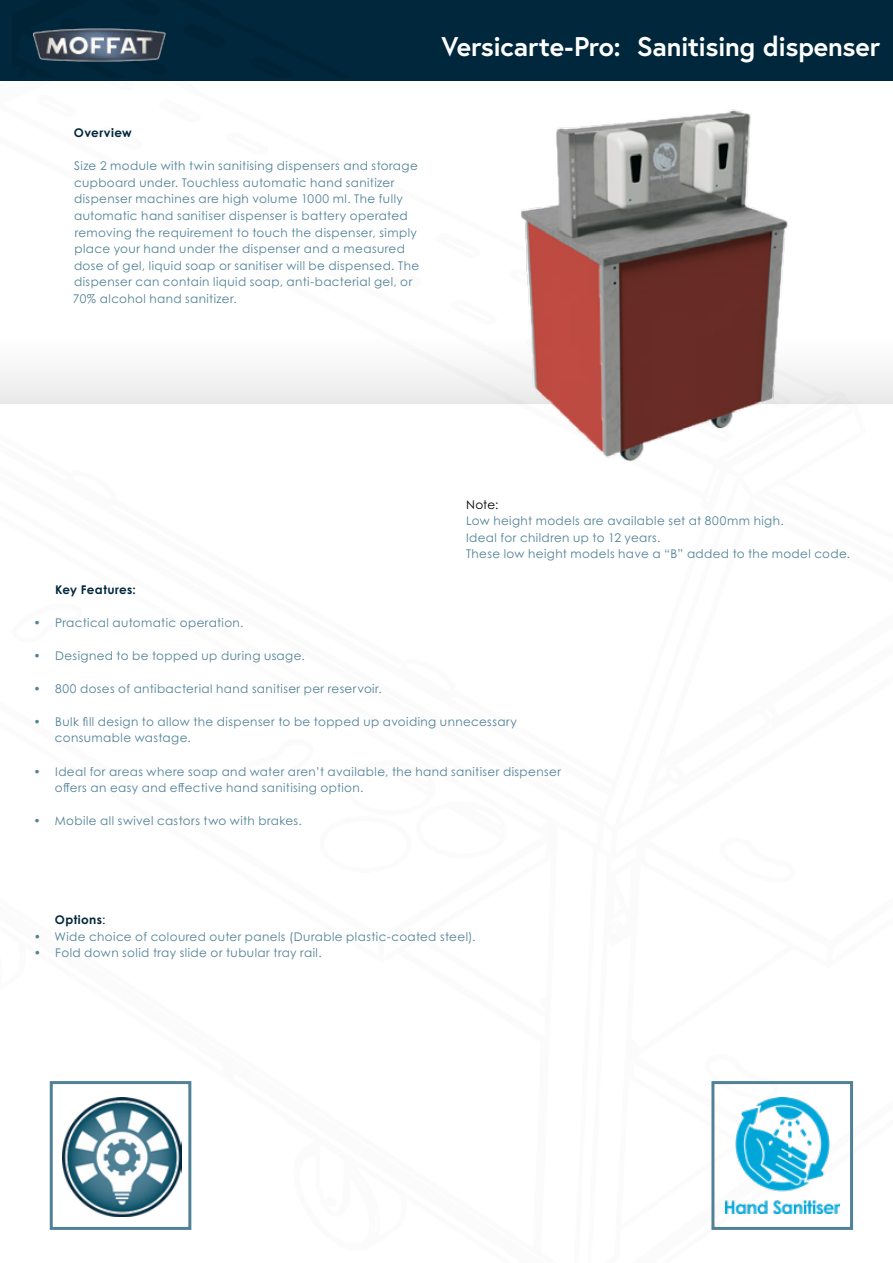
<style>
.page{position:relative;width:893px;height:1263px;background:#fff}
.page>*{position:absolute;margin:0;border:0;box-sizing:border-box;transform-origin:0 0}
.t1{font:700 27px "Europa";letter-spacing:-.015em;color:#fff}
.t2{font:12px/16.5px "Century Gothic Pro";letter-spacing:.035em;color:#518196}
.t3{font:700 12px "Century Gothic Pro";letter-spacing:.035em;color:#00273b}
.t4{font:12px "Century Gothic Pro";color:#000}
.s1{font-weight:400;color:#000}
</style>
<div class="page">
<div style="left:0;top:0;width:893px;height:81px;background:#00273b"></div>
<img style="left:213px;top:98px;width:680px;height:446px">
<svg style="left:49px;top:1081px;width:143px;height:149px"></svg>
<img style="left:63px;top:1097px;width:119px;height:120px">
<svg style="left:710px;top:1079px;width:144px;height:152px"></svg>
<img style="left:33px;top:29px;width:132px;height:32px">
<img style="left:725px;top:1097px;width:114px;height:116px">
<h1 class="t1" style="left:441px;top:28px;width:440px">Versicarte-Pro: Sanitising dispenser</h1>
<p class="t3" style="left:74px;top:125px;width:59px">Overview</p>
<p class="t2" style="left:73px;top:158px;width:348px">Size 2 module with twin sanitising dispensers and storage cupboard under. Touchless automatic hand sanitizer dispenser machines are high volume 1000 ml. The fully automatic hand sanitiser dispenser is battery operated removing the requirement to touch the dispenser, simply place your hand under the dispenser and a measured dose of gel, liquid soap or sanitiser will be dispensed. The dispenser can contain liquid soap, anti-bacterial gel, or 70% alcohol hand sanitizer.</p>
<p class="t4" style="left:466px;top:497px;width:34px">Note:</p>
<p class="t2" style="left:466px;top:512px;width:386px">Low height models are available set at 800mm high.<br>Ideal for children up to 12 years.<br>These low height models have a “B” added to the model code.</p>
<p class="t3" style="left:55px;top:582px;width:82px">Key Features:</p>
<p class="t2" style="left:34px;top:614px;width:211px">• Practical automatic operation.</p>
<p class="t2" style="left:34px;top:647px;width:273px">• Designed to be topped up during usage.</p>
<p class="t2" style="left:34px;top:680px;width:350px">• 800 doses of antibacterial hand sanitiser per reservoir.</p>
<p class="t2" style="left:55px;top:713px;width:464px;text-indent:-21px">• Bulk fill design to allow the dispenser to be topped up avoiding unnecessary consumable wastage.</p>
<p class="t2" style="left:55px;top:763px;width:507px;text-indent:-21px">• Ideal for areas where soap and water aren’t available, the hand sanitiser dispenser offers an easy and effective hand sanitising option.</p>
<p class="t2" style="left:34px;top:812px;width:270px">• Mobile all swivel castors two with brakes.</p>
<p class="t3" style="left:55px;top:912px;width:52px">Options<span class="s1">:</span></p>
<p class="t2" style="left:34px;top:928px;width:443px">• Wide choice of coloured outer panels (Durable plastic-coated steel).</p>
<p class="t2" style="left:34px;top:945px;width:290px">• Fold down solid tray slide or tubular tray rail.</p>
</div>
